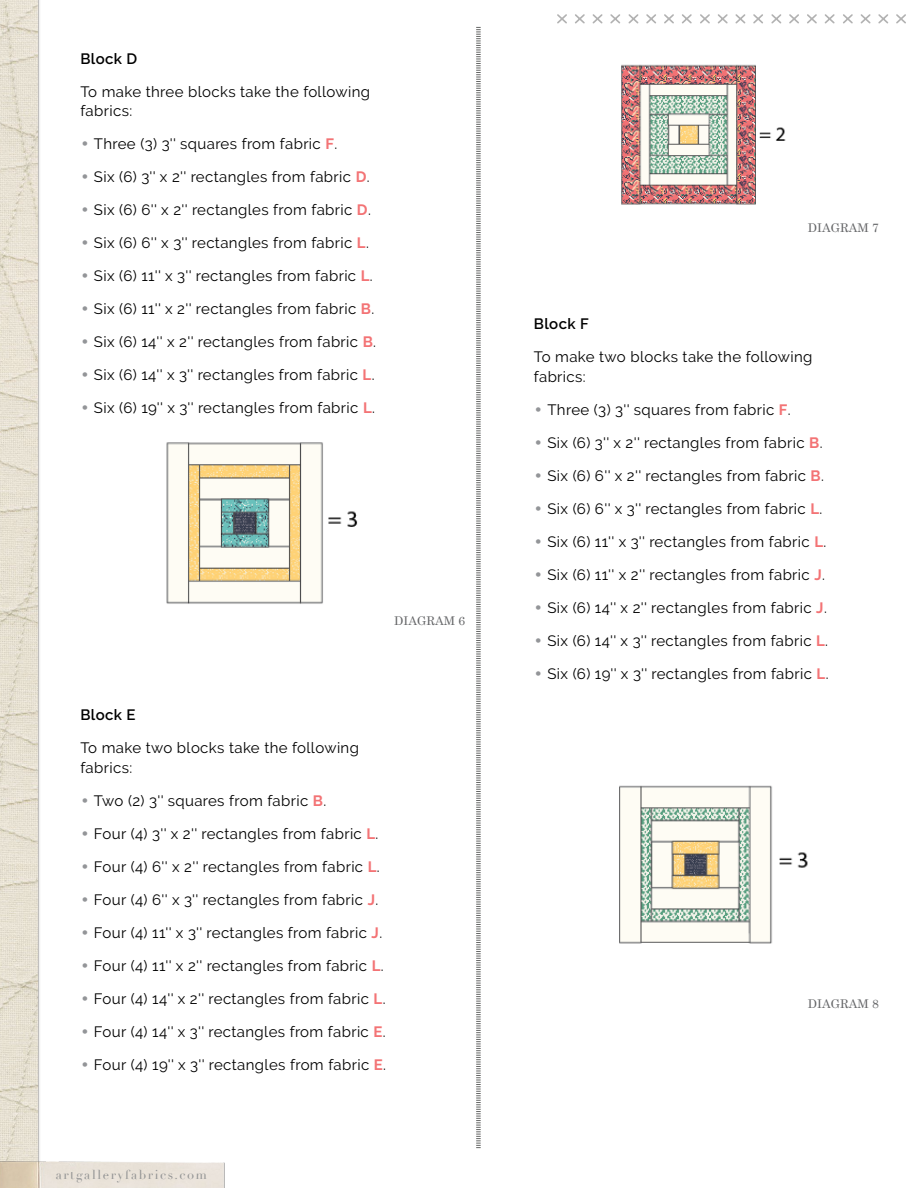
<style>
.page{position:relative;width:918px;height:1188px;background:#fff}
.page>*{position:absolute;margin:0;border:0;box-sizing:border-box;transform-origin:0 0}
.t1{font:15px/19.5px "Raleway";letter-spacing:.025em;color:#000}
.t2{font:600 15px "Raleway";letter-spacing:.025em;color:#000}
.t3{font:12.75px "Didot";letter-spacing:.125em;color:#939494}
.t4{font:12px "Century Schoolbook";color:#636466}
.s1{font-family:"Century Gothic";color:#939598}
.s2{font-weight:700;color:#f37375}
</style>
<div class="page">
<img style="left:0;top:0;width:40px;height:1154px">
<svg style="left:476px;top:27px;width:5px;height:1121px"></svg>
<img style="left:0;top:1154px;width:225px;height:34px">
<svg style="left:557px;top:14px;width:349px;height:10px"></svg>
<img style="left:166px;top:442px;width:192px;height:162px">
<img style="left:621px;top:64px;width:165px;height:141px">
<img style="left:619px;top:785px;width:189px;height:159px">
<p class="t2" style="left:80px;top:50px;width:58px">Block D</p>
<p class="t1" style="left:80px;top:82px;width:291px">To make three blocks take the following fabrics:</p>
<p class="t1" style="left:80px;top:134px;width:258px"><span class="s1">•</span> Three (3) 3'' squares from fabric <span class="s2">F</span>.</p>
<p class="t1" style="left:80px;top:167px;width:291px"><span class="s1">•</span> Six (6) 3'' x 2'' rectangles from fabric <span class="s2">D</span>.</p>
<p class="t1" style="left:80px;top:200px;width:292px"><span class="s1">•</span> Six (6) 6'' x 2'' rectangles from fabric <span class="s2">D</span>.</p>
<p class="t1" style="left:80px;top:233px;width:290px"><span class="s1">•</span> Six (6) 6'' x 3'' rectangles from fabric <span class="s2">L</span>.</p>
<p class="t1" style="left:80px;top:266px;width:294px"><span class="s1">•</span> Six (6) 11'' x 3'' rectangles from fabric <span class="s2">L</span>.</p>
<p class="t1" style="left:80px;top:299px;width:295px"><span class="s1">•</span> Six (6) 11'' x 2'' rectangles from fabric <span class="s2">B</span>.</p>
<p class="t1" style="left:80px;top:332px;width:297px"><span class="s1">•</span> Six (6) 14'' x 2'' rectangles from fabric <span class="s2">B</span>.</p>
<p class="t1" style="left:80px;top:365px;width:296px"><span class="s1">•</span> Six (6) 14'' x 3'' rectangles from fabric <span class="s2">L</span>.</p>
<p class="t1" style="left:80px;top:398px;width:296px"><span class="s1">•</span> Six (6) 19'' x 3'' rectangles from fabric <span class="s2">L</span>.</p>
<p class="t4" style="left:394px;top:611px;width:72px">DIAGRAM 6</p>
<p class="t2" style="left:80px;top:706px;width:57px">Block E</p>
<p class="t1" style="left:80px;top:738px;width:280px">To make two blocks take the following fabrics:</p>
<p class="t1" style="left:80px;top:791px;width:247px"><span class="s1">•</span> Two (2) 3'' squares from fabric <span class="s2">B</span>.</p>
<p class="t1" style="left:80px;top:824px;width:300px"><span class="s1">•</span> Four (4) 3'' x 2'' rectangles from fabric <span class="s2">L</span>.</p>
<p class="t1" style="left:80px;top:857px;width:301px"><span class="s1">•</span> Four (4) 6'' x 2'' rectangles from fabric <span class="s2">L</span>.</p>
<p class="t1" style="left:80px;top:890px;width:299px"><span class="s1">•</span> Four (4) 6'' x 3'' rectangles from fabric <span class="s2">J</span>.</p>
<p class="t1" style="left:80px;top:923px;width:303px"><span class="s1">•</span> Four (4) 11'' x 3'' rectangles from fabric <span class="s2">J</span>.</p>
<p class="t1" style="left:80px;top:956px;width:305px"><span class="s1">•</span> Four (4) 11'' x 2'' rectangles from fabric <span class="s2">L</span>.</p>
<p class="t1" style="left:80px;top:989px;width:307px"><span class="s1">•</span> Four (4) 14'' x 2'' rectangles from fabric <span class="s2">L</span>.</p>
<p class="t1" style="left:80px;top:1022px;width:307px"><span class="s1">•</span> Four (4) 14'' x 3'' rectangles from fabric <span class="s2">E</span>.</p>
<p class="t1" style="left:80px;top:1055px;width:307px"><span class="s1">•</span> Four (4) 19'' x 3'' rectangles from fabric <span class="s2">E</span>.</p>
<p class="t3" style="left:56px;top:1167px;width:153px">artgalleryfabrics.com</p>
<p class="t4" style="left:808px;top:218px;width:72px">DIAGRAM 7</p>
<p class="t2" style="left:534px;top:316px;width:56px">Block F</p>
<p class="t1" style="left:534px;top:347px;width:280px">To make two blocks take the following fabrics:</p>
<p class="t1" style="left:534px;top:400px;width:258px"><span class="s1">•</span> Three (3) 3'' squares from fabric <span class="s2">F</span>.</p>
<p class="t1" style="left:534px;top:433px;width:290px"><span class="s1">•</span> Six (6) 3'' x 2'' rectangles from fabric <span class="s2">B</span>.</p>
<p class="t1" style="left:534px;top:466px;width:291px"><span class="s1">•</span> Six (6) 6'' x 2'' rectangles from fabric <span class="s2">B</span>.</p>
<p class="t1" style="left:534px;top:499px;width:290px"><span class="s1">•</span> Six (6) 6'' x 3'' rectangles from fabric <span class="s2">L</span>.</p>
<p class="t1" style="left:534px;top:532px;width:294px"><span class="s1">•</span> Six (6) 11'' x 3'' rectangles from fabric <span class="s2">L</span>.</p>
<p class="t1" style="left:534px;top:565px;width:293px"><span class="s1">•</span> Six (6) 11'' x 2'' rectangles from fabric <span class="s2">J</span>.</p>
<p class="t1" style="left:534px;top:598px;width:294px"><span class="s1">•</span> Six (6) 14'' x 2'' rectangles from fabric <span class="s2">J</span>.</p>
<p class="t1" style="left:534px;top:631px;width:296px"><span class="s1">•</span> Six (6) 14'' x 3'' rectangles from fabric <span class="s2">L</span>.</p>
<p class="t1" style="left:534px;top:664px;width:296px"><span class="s1">•</span> Six (6) 19'' x 3'' rectangles from fabric <span class="s2">L</span>.</p>
<p class="t4" style="left:808px;top:994px;width:72px">DIAGRAM 8</p>
</div>
